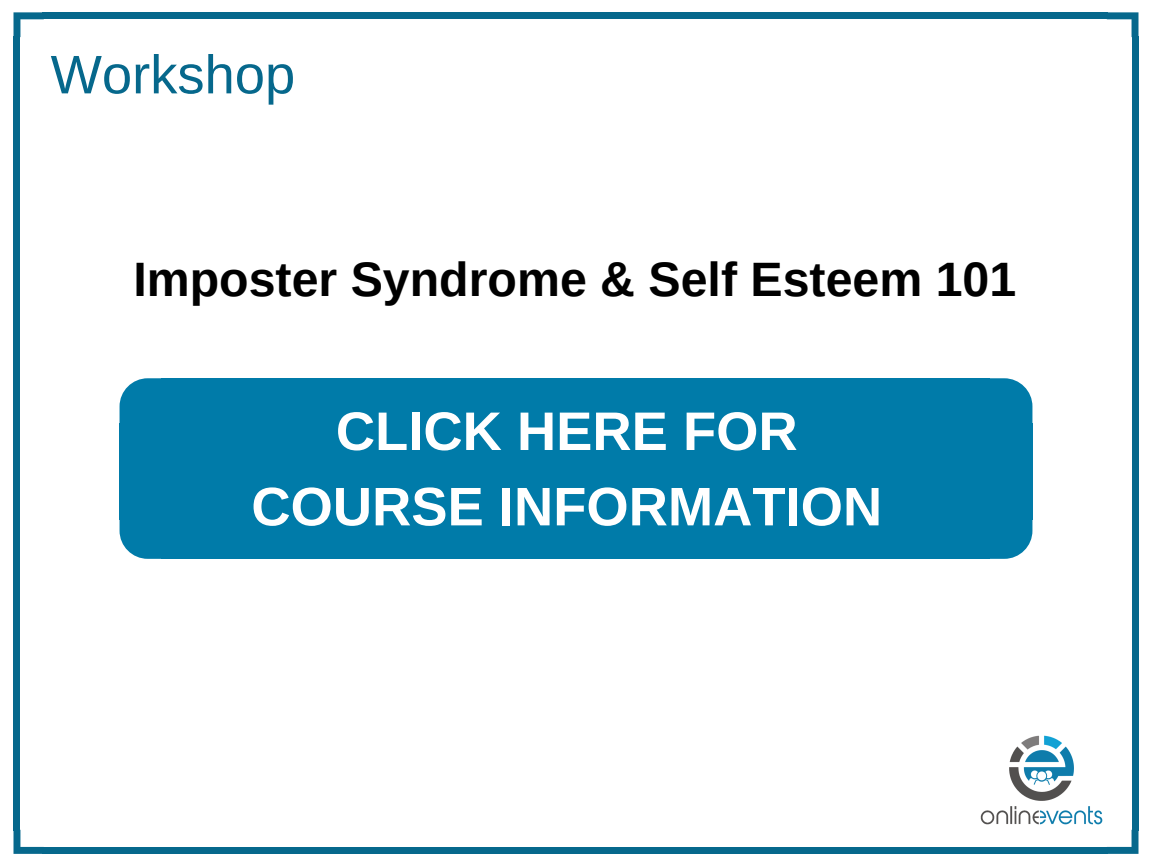
<style>
.page{position:relative;width:1152px;height:864px;background:#fff}
.page>*{position:absolute;margin:0;border:0;box-sizing:border-box;transform-origin:0 0}
.t1{font:700 54.3px/75.3px "Arimo";color:#fff;text-align:center}
.t2{font:54.3px "Arimo";color:#06688c}
.t3{font:700 48.3px "Arimo";color:#000}
</style>
<div class="page">
<svg style="left:14px;top:12px;width:30px;height:25px"></svg>
<div style="left:14px;top:36px;width:6px;height:795px;background:#06688c"></div>
<svg style="left:14px;top:830px;width:30px;height:24px"></svg>
<div style="left:43px;top:847px;width:1065px;height:7px;background:#06688c"></div>
<svg style="left:1107px;top:830px;width:31px;height:24px"></svg>
<div style="left:1132px;top:36px;width:7px;height:795px;background:#06688c"></div>
<div style="left:43px;top:12px;width:1065px;height:7px;background:#06688c"></div>
<svg style="left:1107px;top:12px;width:31px;height:25px"></svg>
<img style="left:980px;top:735px;width:123px;height:90px">
<svg style="left:990px;top:378px;width:42px;height:45px;background:#1787b0"></svg>
<div style="left:989px;top:423px;width:43px;height:96px;background:#007ba9"></div>
<div style="left:162px;top:423px;width:828px;height:96px;background:#007ba9"></div>
<div style="left:162px;top:378px;width:828px;height:47px;background:#007ba9"></div>
<svg style="left:120px;top:378px;width:42px;height:45px;background:#1787b0"></svg>
<div style="left:120px;top:423px;width:43px;height:96px;background:#007ba9"></div>
<div style="left:162px;top:518px;width:828px;height:41px;background:#007ba9"></div>
<svg style="left:120px;top:519px;width:42px;height:40px;background:#1988b1"></svg>
<svg style="left:990px;top:519px;width:42px;height:40px;background:#1988b1"></svg>
<p class="t2" style="left:51px;top:44px;width:246px">Workshop</p>
<p class="t3" style="left:133px;top:252px;width:884px">Imposter Syndrome &amp; Self Esteem 101</p>
<p class="t1" style="left:251px;top:394px;width:632px">CLICK HERE FOR<br>COURSE INFORMATION</p>
</div>
